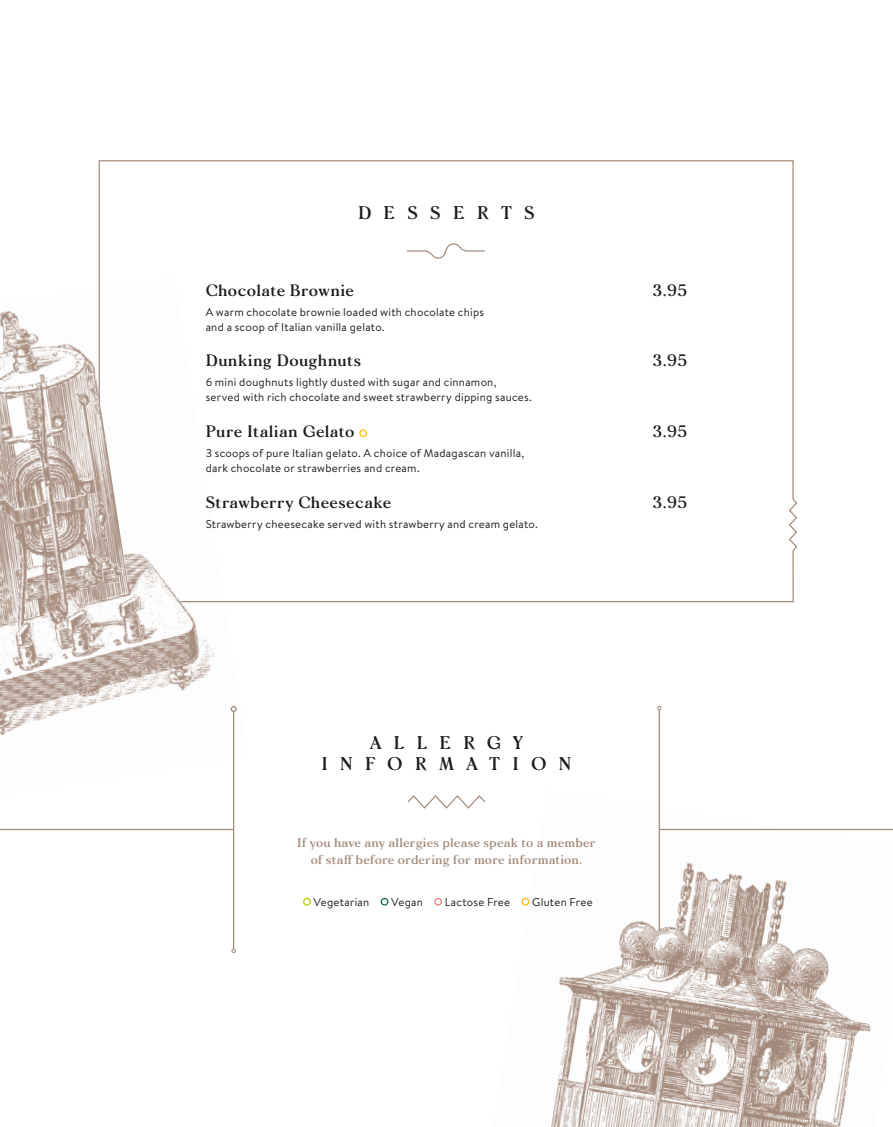
<style>
.page{position:relative;width:893px;height:1127px;background:#fff}
.page>*{position:absolute;margin:0;border:0;box-sizing:border-box;transform-origin:0 0}
.t1{font:700 17.5px/21px "Morion";letter-spacing:.7em;color:#1b1b1a;text-align:center}
.t2{font:700 15.75px "Morion";letter-spacing:.025em;color:#1b1b1a}
.t3{font:700 12.25px/16.6px "Morion";letter-spacing:.015em;color:#a48a7a;text-align:center}
.t4{font:11.38px/14.9px "Brandon Text";letter-spacing:.02em;color:#1b1b1a}
</style>
<div class="page">
<hr style="left:659px;top:709px;width:1px;height:238px;background:#a48a7a">
<svg style="left:657px;top:706px;width:4px;height:4px"></svg>
<svg style="left:98px;top:160px;width:700px;height:442px"></svg>
<img style="left:521px;top:790px;width:372px;height:336px">
<img style="left:0;top:277px;width:248px;height:517px">
<div style="left:359px;top:429px;width:8px;height:8px;border:1px solid #fbba00;border-radius:50%"></div>
<hr style="left:233px;top:711px;width:1px;height:237px;background:#a48a7a">
<svg style="left:231px;top:948px;width:5px;height:4px"></svg>
<div style="left:231px;top:705px;width:6px;height:7px;border:1px solid #a48a7a;border-radius:50%"></div>
<hr style="left:0;top:828px;width:234px;height:1px;background:#a48a7a">
<div style="left:303px;top:897px;width:8px;height:8px;border:1px solid #bbc801;border-radius:50%"></div>
<div style="left:381px;top:897px;width:7px;height:8px;border:1px solid #00693a;border-radius:50%"></div>
<div style="left:434px;top:897px;width:8px;height:8px;border:1px solid #ee7677;border-radius:50%"></div>
<div style="left:522px;top:897px;width:7px;height:8px;border:1px solid #fbba00;border-radius:50%"></div>
<svg style="left:406px;top:242px;width:80px;height:19px"></svg>
<svg style="left:407px;top:795px;width:79px;height:14px"></svg>
<h1 class="t1" style="left:358px;top:200px;width:178px">DESSERTS</h1>
<h2 class="t2" style="left:206px;top:276px;width:150px">Chocolate Brownie</h2>
<h2 class="t2" style="left:653px;top:276px;width:36px">3.95</h2>
<p class="t4" style="left:206px;top:304px;width:280px">A warm chocolate brownie loaded with chocolate chips and a scoop of Italian vanilla gelato.</p>
<h2 class="t2" style="left:206px;top:347px;width:157px">Dunking Doughnuts</h2>
<h2 class="t2" style="left:653px;top:347px;width:36px">3.95</h2>
<p class="t4" style="left:206px;top:374px;width:328px">6 mini doughnuts lightly dusted with sugar and cinnamon, served with rich chocolate and sweet strawberry dipping sauces.</p>
<h2 class="t2" style="left:206px;top:417px;width:150px">Pure Italian Gelato</h2>
<h2 class="t2" style="left:653px;top:417px;width:36px">3.95</h2>
<p class="t4" style="left:206px;top:445px;width:320px">3 scoops of pure Italian gelato. A choice of Madagascan vanilla, dark chocolate or strawberries and cream.</p>
<h2 class="t2" style="left:206px;top:488px;width:187px">Strawberry Cheesecake</h2>
<h2 class="t2" style="left:653px;top:488px;width:36px">3.95</h2>
<p class="t4" style="left:206px;top:515px;width:334px">Strawberry cheesecake served with strawberry and cream gelato.</p>
<h1 class="t1" style="left:322px;top:730px;width:251px">ALLERGY<br>INFORMATION</h1>
<p class="t3" style="left:297px;top:832px;width:300px">If you have any allergies please speak to a member of staff before ordering for more information.</p>
<p class="t4" style="left:313px;top:893px;width:57px">Vegetarian</p>
<p class="t4" style="left:391px;top:893px;width:33px">Vegan</p>
<p class="t4" style="left:445px;top:893px;width:67px">Lactose Free</p>
<p class="t4" style="left:532px;top:893px;width:62px">Gluten Free</p>
</div>
